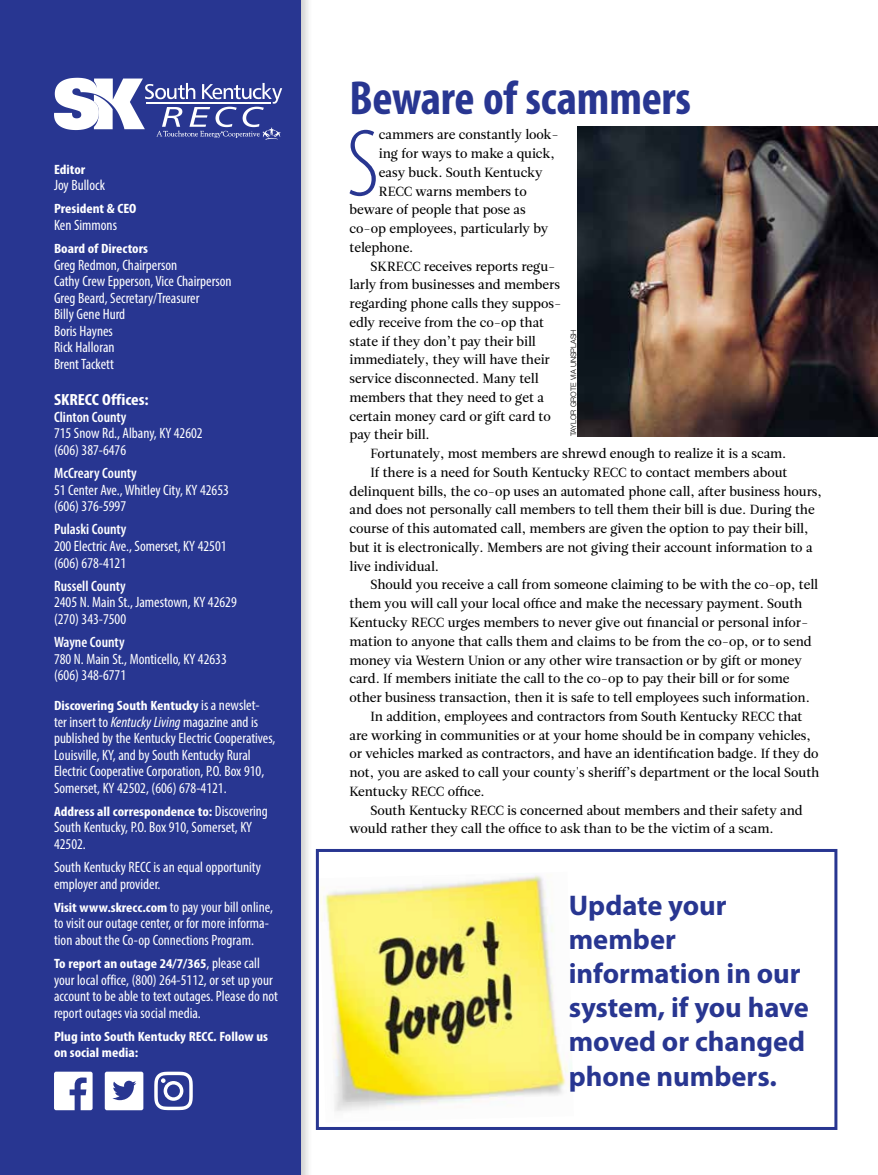
<style>
.page{position:relative;width:878px;height:1175px;background:#fff}
.page>*{position:absolute;margin:0;border:0;box-sizing:border-box;transform-origin:0 0}
.t1{font:300 condensed 96.6px "Myriad Pro";color:#283691}
.t2{font:700 condensed 48px "Myriad Pro";letter-spacing:-.005em;color:#283691}
.t3{font:700 28.5px/34.2px "Myriad Pro";color:#283691}
.t4{font:700 condensed 16.2px "Myriad Pro";color:#fff;scale:1.11 1}
.t5{font:condensed 15px/16.5px "Myriad Pro";color:#fff}
.t6{font:600 condensed 15px "Myriad Pro";color:#fff}
.t7{font:700 condensed 13.5px/16.5px "Myriad Pro";color:#fff;scale:1.11 1}
.t8{font:13.2px "Leitura Roman 2";letter-spacing:-.005em;color:#000}
.t9{font:300 7.5px "Helvetica Neue";letter-spacing:-.01em;color:#000}
.s1{font-weight:400;font-size:15px}
.s2{font-style:italic}
.s3{font-weight:700;font-size:13.5px}
</style>
<div class="page">
<img style="left:320px;top:875px;width:252px;height:236px">
<div style="left:0;top:0;width:313px;height:1174px;background:#000;opacity:.2"></div>
<div style="left:0;top:0;width:300px;height:1174px;background:#283691"></div>
<svg style="left:54px;top:1071px;width:39px;height:39px"></svg>
<div style="left:105px;top:1071px;width:38px;height:39px;background:#fff;border-radius:2px"></div>
<svg style="left:112px;top:1080px;width:24px;height:20px"></svg>
<svg style="left:154px;top:1071px;width:39px;height:39px"></svg>
<svg style="left:54px;top:78px;width:228px;height:62px"></svg>
<img style="left:577px;top:126px;width:301px;height:310px">
<div style="left:316px;top:849px;width:521px;height:281px;border:3px solid #283691"></div>
<p class="t7" style="left:54px;top:160px;width:30px">Editor</p>
<p class="t5" style="left:54px;top:177px;width:52px">Joy Bullock</p>
<p class="t7" style="left:54px;top:200px;width:76px">President &amp; CEO</p>
<p class="t5" style="left:54px;top:216px;width:64px">Ken Simmons</p>
<p class="t7" style="left:54px;top:240px;width:86px">Board of Directors</p>
<p class="t5" style="left:54px;top:256px;width:179px">Greg Redmon, Chairperson<br>Cathy Crew Epperson, Vice Chairperson<br>Greg Beard, Secretary/Treasurer<br>Billy Gene Hurd<br>Boris Haynes<br>Rick Halloran<br>Brent Tackett</p>
<p class="t4" style="left:54px;top:390px;width:87px">SKRECC Offices:</p>
<p class="t6" style="left:54px;top:408px;width:74px">Clinton County</p>
<p class="t5" style="left:54px;top:425px;width:150px">715 Snow Rd., Albany, KY 42602 (606) 387-6476</p>
<p class="t6" style="left:54px;top:464px;width:84px">McCreary County</p>
<p class="t5" style="left:54px;top:481px;width:176px">51 Center Ave., Whitley City, KY 42653 (606) 376-5997</p>
<p class="t6" style="left:54px;top:520px;width:74px">Pulaski County</p>
<p class="t5" style="left:54px;top:537px;width:174px">200 Electric Ave., Somerset, KY 42501 (606) 678-4121</p>
<p class="t6" style="left:54px;top:576px;width:73px">Russell County</p>
<p class="t5" style="left:54px;top:594px;width:184px">2405 N. Main St., Jamestown, KY 42629 (270) 343-7500</p>
<p class="t6" style="left:54px;top:633px;width:72px">Wayne County</p>
<p class="t5" style="left:54px;top:650px;width:174px">780 N. Main St., Monticello, KY 42633 (606) 348-6771</p>
<p class="t7" style="left:54px;top:697px;width:187px">Discovering South Kentucky <span class="s1">is a newslet-</span></p>
<p class="t5" style="left:54px;top:713px;width:223px">ter insert to <span class="s2">Kentucky Living</span> magazine and is published by the Kentucky Electric Cooperatives, Louisville, KY, and by South Kentucky Rural Electric Cooperative Corporation, P.O. Box 910, Somerset, KY 42502, (606) 678-4121.</p>
<p class="t7" style="left:54px;top:802px;width:194px">Address all correspondence to: <span class="s1">Discovering</span></p>
<p class="t5" style="left:54px;top:819px;width:200px">South Kentucky, P.O. Box 910, Somerset, KY<br>42502.</p>
<p class="t5" style="left:54px;top:858px;width:208px">South Kentucky RECC is an equal opportunity employer and provider.</p>
<p class="t5" style="left:54px;top:898px;width:220px"><span class="s3">Visit www.skrecc.com</span> to pay your bill online, to visit our outage center, or for more informa&shy;tion about the Co-op Connections Program.</p>
<p class="t7" style="left:54px;top:955px;width:187px">To report an outage 24/7/365<span class="s1">, please call</span></p>
<p class="t5" style="left:54px;top:971px;width:225px">your local office, (800) 264-5112, or set up your account to be able to text outages. Please do not report outages via social media.</p>
<p class="t7" style="left:54px;top:1027px;width:194px">Plug into South Kentucky RECC. Follow us on social media:</p>
<h2 class="t2" style="left:349px;top:68px;width:343px">Beware of scammers</h2>
<h1 class="t1" style="left:346px;top:107px;width:34px">S</h1>
<p class="t8" style="left:379px;top:130px;width:181px">cammers are constantly look-</p>
<p class="t8" style="left:379px;top:149px;width:177px">ing for ways to make a quick,</p>
<p class="t8" style="left:379px;top:167px;width:165px">easy buck. South Kentucky</p>
<p class="t8" style="left:379px;top:186px;width:149px">RECC warns members to</p>
<p class="t8" style="left:349px;top:205px;width:178px">beware of people that pose as</p>
<p class="t8" style="left:349px;top:224px;width:200px">co-op employees, particularly by</p>
<p class="t8" style="left:349px;top:242px;width:66px">telephone.</p>
<p class="t8" style="left:370px;top:261px;width:187px">SKRECC receives reports regu-</p>
<p class="t8" style="left:349px;top:280px;width:212px">larly from businesses and members</p>
<p class="t8" style="left:349px;top:299px;width:213px">regarding phone calls they suppos-</p>
<p class="t8" style="left:349px;top:317px;width:196px">edly receive from the co-op that</p>
<p class="t8" style="left:349px;top:336px;width:188px">state if they don’t pay their bill</p>
<p class="t8" style="left:349px;top:355px;width:202px">immediately, they will have their</p>
<p class="t8" style="left:349px;top:374px;width:191px">service disconnected. Many tell</p>
<p class="t8" style="left:349px;top:392px;width:196px">members that they need to get a</p>
<p class="t8" style="left:349px;top:411px;width:203px">certain money card or gift card to</p>
<p class="t8" style="left:349px;top:430px;width:82px">pay their bill.</p>
<p class="t8" style="left:370px;top:449px;width:417px">Fortunately, most members are shrewd enough to realize it is a scam.</p>
<p class="t8" style="left:370px;top:467px;width:418px">If there is a need for South Kentucky RECC to contact members about</p>
<p class="t8" style="left:349px;top:486px;width:474px">delinquent bills, the co-op uses an automated phone call, after business hours,</p>
<p class="t8" style="left:349px;top:505px;width:466px">and does not personally call members to tell them their bill is due. During the</p>
<p class="t8" style="left:349px;top:524px;width:460px">course of this automated call, members are given the option to pay their bill,</p>
<p class="t8" style="left:349px;top:542px;width:464px">but it is electronically. Members are not giving their account information to a</p>
<p class="t8" style="left:349px;top:561px;width:91px">live individual.</p>
<p class="t8" style="left:370px;top:580px;width:449px">Should you receive a call from someone claiming to be with the co-op, tell</p>
<p class="t8" style="left:349px;top:599px;width:454px">them you will call your local office and make the necessary payment. South</p>
<p class="t8" style="left:349px;top:617px;width:460px">Kentucky RECC urges members to never give out financial or personal infor-</p>
<p class="t8" style="left:349px;top:636px;width:464px">mation to anyone that calls them and claims to be from the co-op, or to send</p>
<p class="t8" style="left:349px;top:655px;width:454px">money via Western Union or any other wire transaction or by gift or money</p>
<p class="t8" style="left:349px;top:674px;width:441px">card. If members initiate the call to the co-op to pay their bill or for some</p>
<p class="t8" style="left:349px;top:692px;width:462px">other business transaction, then it is safe to tell employees such information.</p>
<p class="t8" style="left:370px;top:711px;width:433px">In addition, employees and contractors from South Kentucky RECC that</p>
<p class="t8" style="left:349px;top:730px;width:463px">are working in communities or at your home should be in company vehicles,</p>
<p class="t8" style="left:349px;top:749px;width:470px">or vehicles marked as contractors, and have an identification badge. If they do</p>
<p class="t8" style="left:349px;top:767px;width:471px">not, you are asked to call your county's sheriff’s department or the local South</p>
<p class="t8" style="left:349px;top:786px;width:137px">Kentucky RECC office.</p>
<p class="t8" style="left:370px;top:805px;width:433px">South Kentucky RECC is concerned about members and their safety and</p>
<p class="t8" style="left:349px;top:824px;width:425px">would rather they call the office to ask than to be the victim of a scam.</p>
<p class="t9" style="left:567px;top:436px;width:108px;rotate:-90deg">TAYLOR GROTE VIA UNSPLASH</p>
<h3 class="t3" style="left:568px;top:887px;width:241px">Update your member information in our system, if you have moved or changed phone numbers.</h3>
</div>
